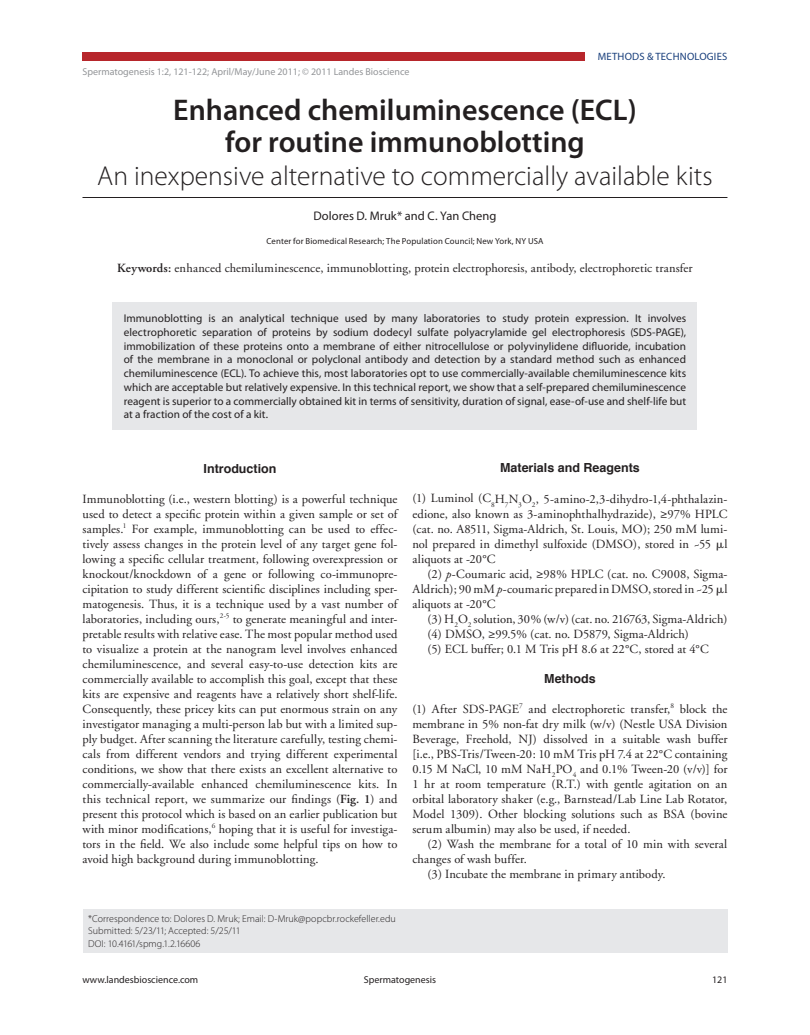
<style>
.page{position:relative;width:810px;height:1035px;background:#fff}
.page>*{position:absolute;margin:0;border:0;box-sizing:border-box;transform-origin:0 0}
.t1{font:600 30px/32.5px "Myriad Pro";color:#231f20;text-align:center}
.t2{font:300 27.5px "Myriad Pro";color:#231f20}
.t3{font:12.5px/15px "Adobe Garamond";letter-spacing:.005em;color:#231f20;text-align:justify}
.t4{font:700 12.5px "Helvetica";color:#231f20}
.t5{font:12.5px "Myriad Pro";color:#231f20}
.t6{font:11.25px/13.8px "Myriad Pro";letter-spacing:.005em;color:#231f20;text-align:justify}
.t7{font:10.62px "Myriad Pro";letter-spacing:.02em;color:#193f7c}
.t8{font:300 10px/12.5px "Myriad Pro";letter-spacing:.005em;color:#231f20}
.t9{font:10px "Myriad Pro";color:#939598}
.t10{font:10px "Myriad Pro";color:#231f20}
.t11{font:8.75px "Myriad Pro";letter-spacing:.01em;color:#231f20}
.s1{font-weight:600}
.s2{font-family:"Myriad Pro"}
.s3{font-family:"Universal Std Greekw Math Pi"}
.s4{font-style:italic}
</style>
<div class="page">
<div style="left:82px;top:52px;width:503px;height:9px;background:#b7262b"></div>
<div style="left:83px;top:909px;width:645px;height:44px;background:#e6e7e9"></div>
<div style="left:112px;top:302px;width:586px;height:128px;background:#e6e7e9"></div>
<hr style="left:82px;top:197px;width:645px;height:1px;background:#231f20">
<p class="t9" style="left:82px;top:65px;width:329px">Spermatogenesis 1:2, 121-122; April/May/June 2011; © 2011 Landes Bioscience</p>
<p class="t7" style="left:598px;top:50px;width:130px">methods &amp; technologies</p>
<h1 class="t1" style="left:173px;top:93px;width:465px">Enhanced chemiluminescence (ECL) for routine immunoblotting</h1>
<h2 class="t2" style="left:97px;top:159px;width:617px">An inexpensive alternative to commercially available kits</h2>
<p class="t5" style="left:314px;top:208px;width:184px">Dolores D. Mruk* and C. Yan Cheng</p>
<p class="t11" style="left:267px;top:235px;width:278px">Center for Biomedical Research; The Population Council; New York, NY USA</p>
<p class="t3" style="left:117px;top:261px;width:577px"><span class="s1">Keywords:</span> enhanced chemiluminescence, immunoblotting, protein electrophoresis, antibody, electrophoretic transfer</p>
<p class="t6" style="left:124px;top:311px;width:564px">Immunoblotting is an analytical technique used by many laboratories to study protein expression. It involves electrophoretic separation of proteins by sodium dodecyl sulfate polyacrylamide gel electrophoresis (SDS-PAGE), immobilization of these proteins onto a membrane of either nitrocellulose or polyvinylidene difluoride, incubation of the membrane in a monoclonal or polyclonal antibody and detection by a standard method such as enhanced chemiluminescence (ECL). To achieve this, most laboratories opt to use commercially-available chemiluminescence kits which are acceptable but relatively expensive. I n this technical report, we show that a self-prepared chemiluminescence reagent is superior to a commercially obtained kit in terms of sensitivity, duration of signal, ease-of-use and shelf-life but at a fraction of the cost of a kit.</p>
<p class="t4" style="left:204px;top:458px;width:74px">Introduction</p>
<p class="t3" style="left:83px;top:491px;width:316px">Immunoblotting (i.e., western blotting) is a powerful technique used to detect a specific protein within a given sample or set of samples.<sup>1</sup> For example, immunoblotting can be used to effec&shy;tively assess changes in the protein level of any target gene fol&shy;lowing a specific cellular treatment, following overexpression or knockout/knockdown of a gene or following co-immunopre&shy;cipitation to study different scientific disciplines including sper&shy;matogenesis. Thus, it is a technique used by a vast number of laboratories, including ours,<sup>2-5</sup> to generate meaningful and inter&shy;pretable results with relative ease. The most popular method used to visualize a protein at the nanogram level involves enhanced chemiluminescence, and several easy-to-use detection kits are commercially available to accomplish this goal, except that these kits are expensive and reagents have a relatively short shelf-life.<br>Consequently, these pricey kits can put enormous strain on any investigator managing a multi-person lab but with a limited sup&shy;ply budget. After scanning the literature carefully, testing chemi&shy;cals from different vendors and trying different experimental conditions, we show that there exists an excellent alternative to commercially-available enhanced chemiluminescence kits. In this technical report, we summarize our findings (<span class="s1">Fig. 1</span>) and present this protocol which is based on an earlier publication but with minor modifications,<sup>6</sup> hoping that it is useful for investiga&shy;tors in the field. We also include some helpful tips on how to avoid high background during immunoblotting.</p>
<p class="t4" style="left:500px;top:458px;width:141px">Materials and Reagents</p>
<p class="t3" style="left:412px;top:491px;width:316px">(1) Luminol (C<sub>8</sub>H<sub>7</sub>N<sub>3</sub>O<sub>2</sub>, 5-amino-2,3-dihydro-1,4-phthalazin&shy;edione, also known as 3-aminophthalhydrazide), <span class="s2">≥</span>97% HPLC (cat. no. A8511, Sigma-Aldrich, St. Louis, MO); 250 mM lumi&shy;nol prepared in dimethyl sulfoxide (DMSO), stored in ~55 <span class="s3">µ</span>l aliquots at -20°C</p>
<p class="t3" style="left:412px;top:566px;width:316px;text-indent:15px">(2) <span class="s4">p</span>-Coumaric acid, <span class="s2">≥</span>98% HPLC (cat. no. C9008, Sigma-Aldrich); 90 mM <span class="s4">p</span>-coumaric prepared in DMSO, stored in ~25 <span class="s3">µ</span>l aliquots at -20°C</p>
<p class="t3" style="left:427px;top:611px;width:301px;text-align:left">(3) H<sub>2</sub>O<sub>2</sub> solution, 30% (w/v) (cat. no. 216763, Sigma-Aldrich) (4) DMSO, <span class="s2">≥</span>99.5% (cat. no. D5879, Sigma-Aldrich)<br>(5) ECL buffer; 0.1 M Tris pH 8.6 at 22°C, stored at 4°C</p>
<p class="t4" style="left:544px;top:668px;width:53px">Methods</p>
<p class="t3" style="left:412px;top:701px;width:317px">(1) After SDS-PAGE<sup>7</sup> and electrophoretic transfer,<sup>8</sup> block the membrane in 5% non-fat dry milk (w/v) (Nestle USA Division Beverage, Freehold, NJ) dissolved in a suitable wash buffer [i.e., PBS-Tris/Tween-20: 10 mM Tris pH 7.4 at 22°C containing 0.15 M NaCl, 10 mM NaH<sub>2</sub>PO<sub>4</sub> and 0.1% Tween-20 (v/v)] for 1 hr at room temperature (R.T.) with gentle agitation on an orbital laboratory shaker (e.g., Barnstead/Lab Line Lab Rotator, Model 1309). Other blocking solutions such as BSA (bovine serum albumin) may also be used, if needed.</p>
<p class="t3" style="left:427px;top:836px;width:301px">(2) Wash the membrane for a total of 10 min with several</p>
<p class="t3" style="left:412px;top:851px;width:116px">changes of wash buffer.</p>
<p class="t3" style="left:427px;top:866px;width:240px">(3) Incubate the membrane in primary antibody.</p>
<p class="t8" style="left:88px;top:912px;width:309px">*Correspondence to: Dolores D. Mruk; Email: D-Mruk@popcbr.rockefeller.edu<br>Submitted: 5/23/11; Accepted: 5/25/11<br>DOI: 10.4161/spmg.1.2.16606</p>
<p class="t10" style="left:82px;top:973px;width:117px">www.landesbioscience.com</p>
<p class="t10" style="left:364px;top:973px;width:74px">Spermatogenesis</p>
<p class="t10" style="left:712px;top:973px;width:17px">121</p>
</div>
